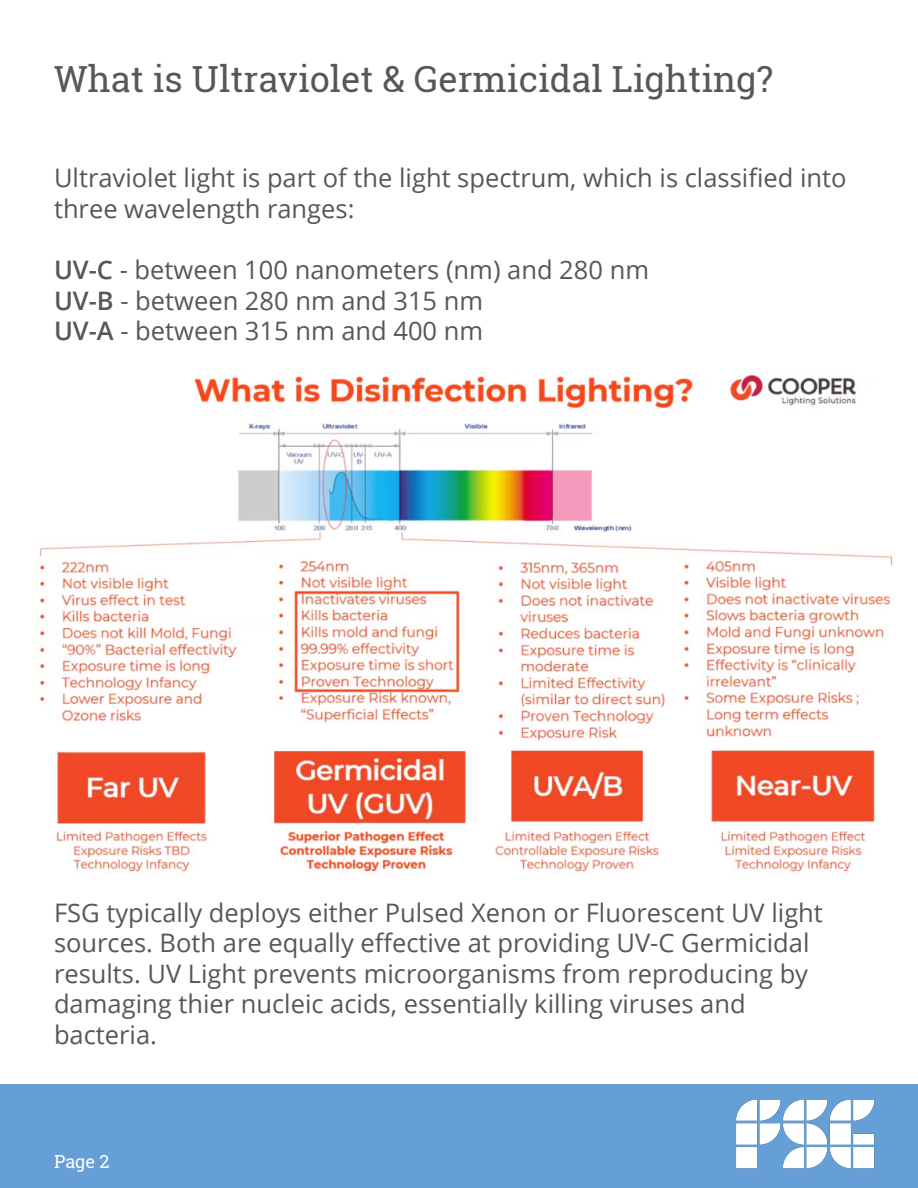
<style>
.page{position:relative;width:918px;height:1188px;background:#fff}
.page>*{position:absolute;margin:0;border:0;box-sizing:border-box;transform-origin:0 0}
.t1{font:36px "Roboto Slab";color:#54585a}
.t2{font:25.5px/30.6px "Open Sans";color:#54585a}
.t3{font:18px "Roboto Slab";color:#fff}
.s1{font-weight:600}
</style>
<div class="page">
<div style="left:0;top:1084px;width:918px;height:104px;background:#669fd5"></div>
<img style="left:736px;top:1099px;width:139px;height:70px">
<img style="left:38px;top:374px;width:855px;height:499px">
<p class="t1" style="left:54px;top:54px;width:721px">What is Ultraviolet &amp; Germicidal Lighting?</p>
<p class="t2" style="left:54px;top:162px;width:794px">Ultraviolet light is part of the light spectrum, which is classified into three wavelength ranges:</p>
<p class="t2" style="left:54px;top:254px;width:597px"><span class="s1">UV-C</span> - between 100 nanometers (nm) and 280 nm</p>
<p class="t2" style="left:54px;top:284px;width:431px"><span class="s1">UV-B</span> - between 280 nm and 315 nm</p>
<p class="t2" style="left:54px;top:315px;width:431px"><span class="s1">UV-A</span> - between 315 nm and 400 nm</p>
<p class="t2" style="left:54px;top:896px;width:770px">FSG typically deploys either Pulsed Xenon or Fluorescent UV light sources. Both are equally effective at providing UV-C Germicidal results. UV Light prevents microorganisms from reproducing by damaging thier nucleic acids, essentially killing viruses and bacteria.</p>
<p class="t3" style="left:54px;top:1149px;width:57px">Page 2</p>
</div>
